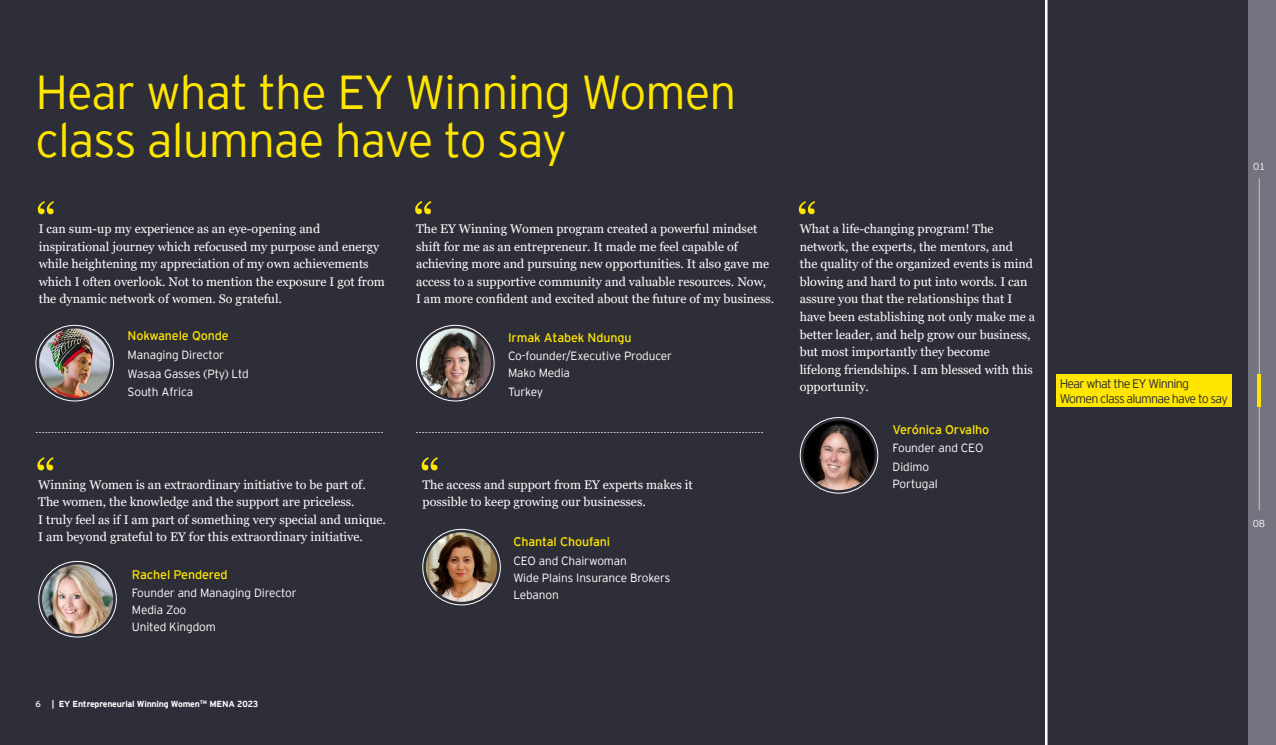
<style>
.page{position:relative;width:1276px;height:745px;background:#fff}
.page>*{position:absolute;margin:0;border:0;box-sizing:border-box;transform-origin:0 0}
.t1{font:50px "Georgia";color:#ffe600}
.t2{font:300 47.5px/47.5px "EY Interstate";letter-spacing:-.02em;color:#ffe600}
.t3{font:12.5px/17.5px "Georgia";color:#fff}
.t4{font:12.5px "EY Interstate";letter-spacing:-.01em;color:#ffe600}
.t5{font:300 12.5px/15px "EY Interstate";letter-spacing:-.06em;color:#2e2e38}
.t6{font:300 11.88px/16.9px "EY Interstate";letter-spacing:-.01em;color:#fff}
.t7{font:300 10px "EY Interstate";color:#fff}
.t8{font:700 8.75px "EY Interstate";letter-spacing:-.02em;color:#fff}
.s1{font-weight:400}
</style>
<div class="page">
<div style="left:0;top:0;width:1064px;height:744px;background:#2e2e38"></div>
<div style="left:1045px;top:0;width:202px;height:744px;background:#2e2e38"></div>
<div style="left:1247px;top:0;width:29px;height:744px;background:#747480"></div>
<hr style="left:1258px;top:178px;width:1px;height:332px;background:#c4c4cd">
<div style="left:416px;top:324px;width:78px;height:77px;border:1px solid #fff;border-radius:50%"></div>
<hr style="left:1257px;top:374px;width:4px;height:32px;background:#ffe600">
<div style="left:1056px;top:374px;width:175px;height:32px;background:#ffe600"></div>
<div style="left:35px;top:324px;width:79px;height:77px;border:1px solid #fff;border-radius:50%"></div>
<img style="left:39px;top:328px;width:71px;height:69px">
<img style="left:420px;top:328px;width:71px;height:69px">
<div style="left:799px;top:417px;width:79px;height:76px;border:1px solid #fff;border-radius:50%"></div>
<img style="left:803px;top:420px;width:71px;height:70px">
<div style="left:38px;top:560px;width:79px;height:77px;border:1px solid #fff;border-radius:50%"></div>
<img style="left:42px;top:564px;width:71px;height:69px">
<div style="left:422px;top:528px;width:79px;height:77px;border:1px solid #fff;border-radius:50%"></div>
<img style="left:426px;top:532px;width:71px;height:69px">
<svg style="left:36px;top:432px;width:347px;height:1px"></svg>
<svg style="left:416px;top:432px;width:347px;height:1px"></svg>
<h2 class="t2" style="left:35px;top:66px;width:702px">Hear what the EY Winning Women class alumnae have to say</h2>
<h1 class="t1" style="left:36px;top:191px;width:22px">“</h1>
<h1 class="t1" style="left:797px;top:191px;width:22px">“</h1>
<h1 class="t1" style="left:413px;top:191px;width:22px">“</h1>
<p class="t3" style="left:39px;top:220px;width:347px">I can sum-up my experience as an eye-opening and inspirational journey which refocused my purpose and energy while heightening my appreciation of my own achievements which I often overlook. Not to mention the exposure I got from the dynamic network of women. So grateful.</p>
<p class="t3" style="left:799px;top:220px;width:237px">What a life-changing program! The network, the experts, the mentors, and<br>the quality of the organized events is mind blowing and hard to put into words. I can assure you that the relationships that I have been establishing not only make me a better leader, and help grow our business, but most importantly they become<br>lifelong friendships. I am blessed with this opportunity.</p>
<p class="t3" style="left:416px;top:220px;width:360px">The EY Winning Women program created a powerful mindset shift for me as an entrepreneur. It made me feel capable of achieving more and pursuing new opportunities. It also gave me access to a supportive community and valuable resources. Now,<br>I am more confident and excited about the future of my business.</p>
<p class="t4" style="left:128px;top:326px;width:103px">Nokwanele Qonde</p>
<p class="t6" style="left:128px;top:344px;width:123px;line-height:18.6px">Managing Director<br>Wasaa Gasses (Pty) Ltd<br>South Africa</p>
<p class="t4" style="left:508px;top:328px;width:125px">Irmak Atabek Ndungu</p>
<p class="t6" style="left:508px;top:346px;width:166px">Co-founder/Executive Producer<br>Mako Media</p>
<p class="t6" style="left:508px;top:382px;width:37px">Turkey</p>
<h1 class="t1" style="left:35px;top:446px;width:22px">“</h1>
<h1 class="t1" style="left:420px;top:446px;width:22px">“</h1>
<p class="t4" style="left:892px;top:420px;width:98px">Verónica Orvalho</p>
<p class="t6" style="left:892px;top:438px;width:92px;line-height:18.6px">Founder and CEO<br>Didimo</p>
<p class="t3" style="left:38px;top:475px;width:329px">Winning Women is an extraordinary initiative to be part of.</p>
<p class="t6" style="left:892px;top:474px;width:47px">Portugal</p>
<p class="t3" style="left:38px;top:493px;width:349px">The women, the knowledge and the support are priceless.<br>I truly feel as if I am part of something very special and unique.<br>I am beyond grateful to EY for this extraordinary initiative.</p>
<p class="t3" style="left:422px;top:475px;width:272px">The access and support from EY experts makes it possible to keep growing our businesses.</p>
<p class="t4" style="left:513px;top:532px;width:98px">Chantal Choufani</p>
<p class="t6" style="left:513px;top:551px;width:158px">CEO and Chairwoman<br>Wide Plains Insurance Brokers<br>Lebanon</p>
<p class="t4" style="left:132px;top:564px;width:97px">Rachel Pendered</p>
<p class="t6" style="left:132px;top:583px;width:166px">Founder and Managing Director<br>Media Zoo<br>United Kingdom</p>
<p class="t5" style="left:1059px;top:375px;width:170px">Hear what the EY Winning<br>Women class alumnae have to say</p>
<p class="t7" style="left:1253px;top:159px;width:14px">01</p>
<p class="t7" style="left:1253px;top:516px;width:14px">08</p>
<p class="t8" style="left:35px;top:697px;width:224px"><span class="s1">6</span> | EY Entrepreneurial Winning Women<sup>TM</sup> MENA 2023</p>
</div>
